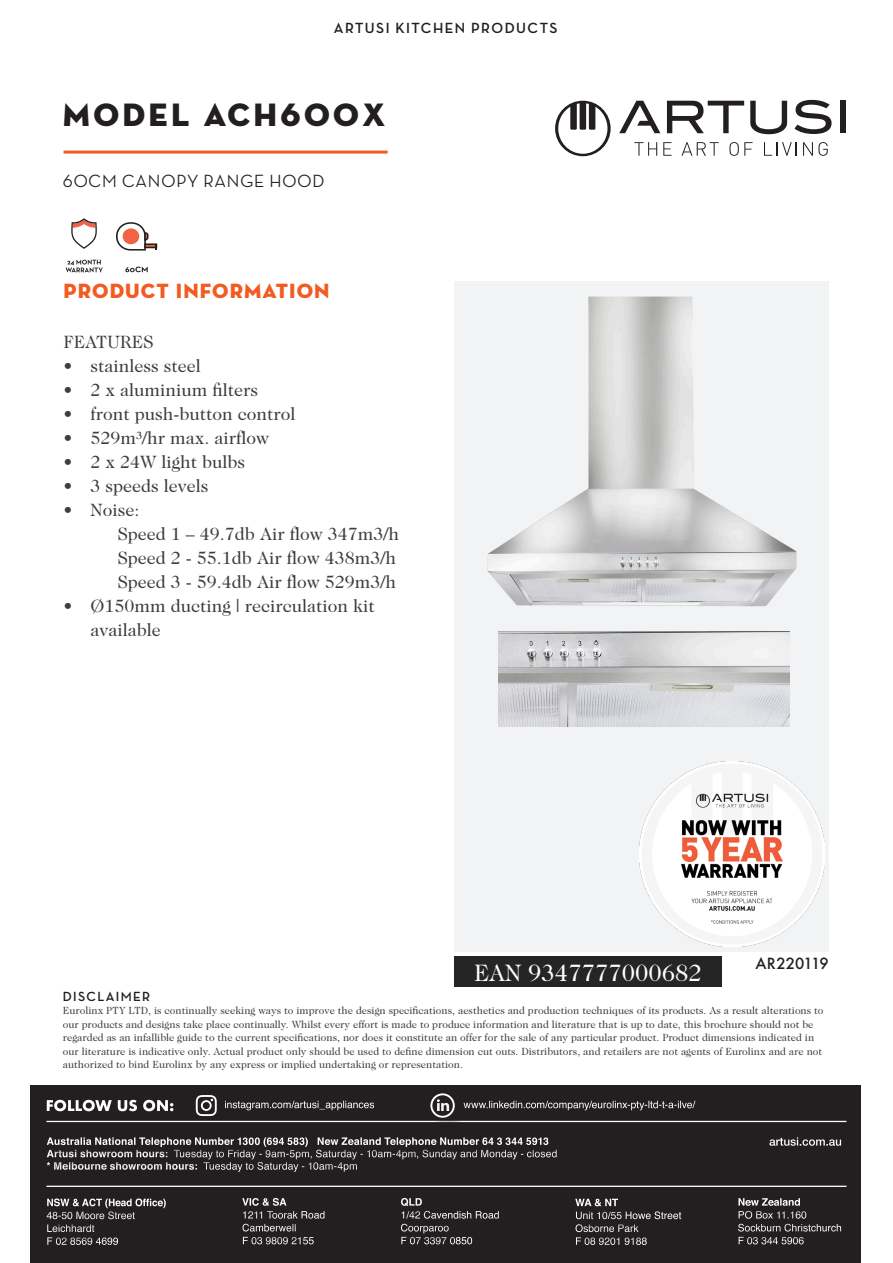
<style>
.page{position:relative;width:893px;height:1263px;background:#fff}
.page>*{position:absolute;margin:0;border:0;box-sizing:border-box;transform-origin:0 0}
.Model_Heading{font:33px "Neutraface Display Titling";letter-spacing:.1em;color:#231f20}
.t1{font:24px "Caslon 224 Std";color:#fff}
.Heading_1{font:21px "Neutraface Display Titling";letter-spacing:.05em;color:#f25b21}
.Body{font:18px/24px "Caslon 224 Std";color:#3e3e3f}
.Model_-_Sub_Heading{font:500 18px "Neutraface Display";letter-spacing:.05em;color:#231f20}
.t2{font:700 15px "Neutraface Display";letter-spacing:.1em;color:#231f20}
.t3{font:500 15px "Futura";color:#231f20}
.t4{font:700 13.5px "Neutraface Display";letter-spacing:.1em;color:#231f20}
.Disclaimer{font:10.5px/13.5px "Caslon 224 Std";color:#3e3e3f}
</style>
<div class="page">
<div style="left:454px;top:282px;width:374px;height:670px;background:#f2f3f4"></div>
<img style="left:487px;top:297px;width:309px;height:309px">
<svg style="left:555px;top:101px;width:56px;height:55px"></svg>
<svg style="left:619px;top:101px;width:41px;height:32px"></svg>
<div style="left:840px;top:101px;width:5px;height:32px;background:#231f20"></div>
<svg style="left:794px;top:100px;width:37px;height:34px"></svg>
<svg style="left:750px;top:101px;width:37px;height:33px"></svg>
<svg style="left:667px;top:101px;width:77px;height:32px"></svg>
<svg style="left:634px;top:142px;width:23px;height:14px"></svg>
<svg style="left:663px;top:142px;width:8px;height:14px"></svg>
<svg style="left:681px;top:142px;width:38px;height:14px"></svg>
<svg style="left:729px;top:142px;width:24px;height:14px"></svg>
<svg style="left:764px;top:142px;width:33px;height:14px"></svg>
<svg style="left:803px;top:142px;width:25px;height:14px"></svg>
<hr style="left:64px;top:151px;width:324px;height:3px;background:#f25b21">
<div style="left:454px;top:956px;width:268px;height:31px;background:#242524"></div>
<img style="left:499px;top:631px;width:290px;height:95px">
<div style="left:31px;top:1085px;width:830px;height:178px;background:#231f20"></div>
<svg style="left:196px;top:1095px;width:21px;height:21px"></svg>
<svg style="left:47px;top:1100px;width:126px;height:11px"></svg>
<svg style="left:225px;top:1101px;width:149px;height:9px"></svg>
<svg style="left:467px;top:1101px;width:228px;height:9px"></svg>
<hr style="left:46px;top:1186px;width:800px;height:1px;background:#fff">
<hr style="left:46px;top:1121px;width:800px;height:1px;background:#fff">
<svg style="left:47px;top:1137px;width:510px;height:35px"></svg>
<svg style="left:769px;top:1137px;width:72px;height:9px"></svg>
<svg style="left:47px;top:1198px;width:119px;height:47px"></svg>
<div style="left:736px;top:1221px;width:118px;height:23px;background:#231f20;opacity:.68"></div>
<div style="left:736px;top:1209px;width:83px;height:22px;background:#231f20"></div>
<svg style="left:738px;top:1198px;width:103px;height:33px"></svg>
<div style="left:399px;top:1221px;width:62px;height:25px;background:#231f20;opacity:.68"></div>
<div style="left:400px;top:1209px;width:112px;height:22px;background:#231f20"></div>
<svg style="left:401px;top:1198px;width:98px;height:46px"></svg>
<div style="left:573px;top:1196px;width:57px;height:23px;background:#231f20;opacity:.68"></div>
<svg style="left:575px;top:1199px;width:106px;height:46px"></svg>
<svg style="left:308px;top:1237px;width:6px;height:7px"></svg>
<div style="left:240px;top:1221px;width:68px;height:23px;background:#231f20;opacity:.68"></div>
<div style="left:241px;top:1209px;width:96px;height:22px;background:#231f20;opacity:.68"></div>
<div style="left:240px;top:1196px;width:58px;height:22px;background:#231f20"></div>
<svg style="left:242px;top:1198px;width:82px;height:20px"></svg>
<div style="left:428px;top:1091px;width:39px;height:39px;background:#231f20;opacity:.68"></div>
<div style="left:430px;top:1093px;width:25px;height:25px;border:2px solid #fff;border-radius:50%"></div>
<svg style="left:437px;top:1099px;width:12px;height:12px"></svg>
<img style="left:639px;top:761px;width:185px;height:185px">
<svg style="left:71px;top:218px;width:26px;height:31px"></svg>
<svg style="left:66px;top:260px;width:37px;height:12px"></svg>
<svg style="left:116px;top:222px;width:41px;height:29px"></svg>
<div style="left:123px;top:228px;width:16px;height:16px;background:#f16343;border-radius:50%"></div>
<svg style="left:125px;top:267px;width:23px;height:5px"></svg>
<p class="t2" style="left:334px;top:20px;width:225px">ARTUSI KITCHEN PRODUCTS</p>
<p class="Model_Heading" style="left:63px;top:94px;width:324px">MODEL ACH600X</p>
<p class="Model_-_Sub_Heading" style="left:63px;top:171px;width:263px">60CM CANOPY RANGE HOOD</p>
<p class="Heading_1" style="left:64px;top:278px;width:267px">PRODUCT INFORMATION</p>
<p class="Body" style="left:64px;top:329px;width:92px">FEATURES</p>
<p class="Body" style="left:64px;top:353px;width:139px">• stainless steel</p>
<p class="Body" style="left:64px;top:377px;width:196px">• 2 x aluminium filters</p>
<p class="Body" style="left:64px;top:401px;width:234px">• front push-button control</p>
<p class="Body" style="left:64px;top:425px;width:207px">• 529m³/hr max. airflow</p>
<p class="Body" style="left:64px;top:449px;width:183px">• 2 x 24W light bulbs</p>
<p class="Body" style="left:64px;top:473px;width:147px">• 3 speeds levels</p>
<p class="Body" style="left:64px;top:497px;width:77px">• Noise:</p>
<p class="Body" style="left:118px;top:521px;width:283px">Speed 1 – 49.7db Air flow 347m3/h</p>
<p class="Body" style="left:118px;top:545px;width:280px">Speed 2 - 55.1db Air flow 438m3/h</p>
<p class="Body" style="left:118px;top:569px;width:280px">Speed 3 - 59.4db Air flow 529m3/h</p>
<p class="Body" style="left:91px;top:593px;width:286px;text-indent:-27px">• Ø150mm ducting | recirculation kit available</p>
<p class="t1" style="left:474px;top:958px;width:229px">EAN 9347777000682</p>
<p class="t3" style="left:756px;top:953px;width:75px">AR220119</p>
<p class="t4" style="left:63px;top:989px;width:89px">DISCLAIMER</p>
<p class="Disclaimer" style="left:63px;top:1004px;width:762px">Eurolinx PTY LTD, is continually seeking ways to improve the design specifications, aesthetics and production techniques of its products. As a result alterations to our products and designs take place continually. Whilst every effort is made to produce information and literature that is up to date, this brochure should not be regarded as an infallible guide to the current specifications, nor does it constitute an offer for the sale of any particular product. Product dimensions indicated in our literature is indicative only. Actual product only should be used to define dimension cut outs. Distributors, and retailers are not agents of Eurolinx and are not authorized to bind Eurolinx by any express or implied undertaking or representation.</p>
</div>
